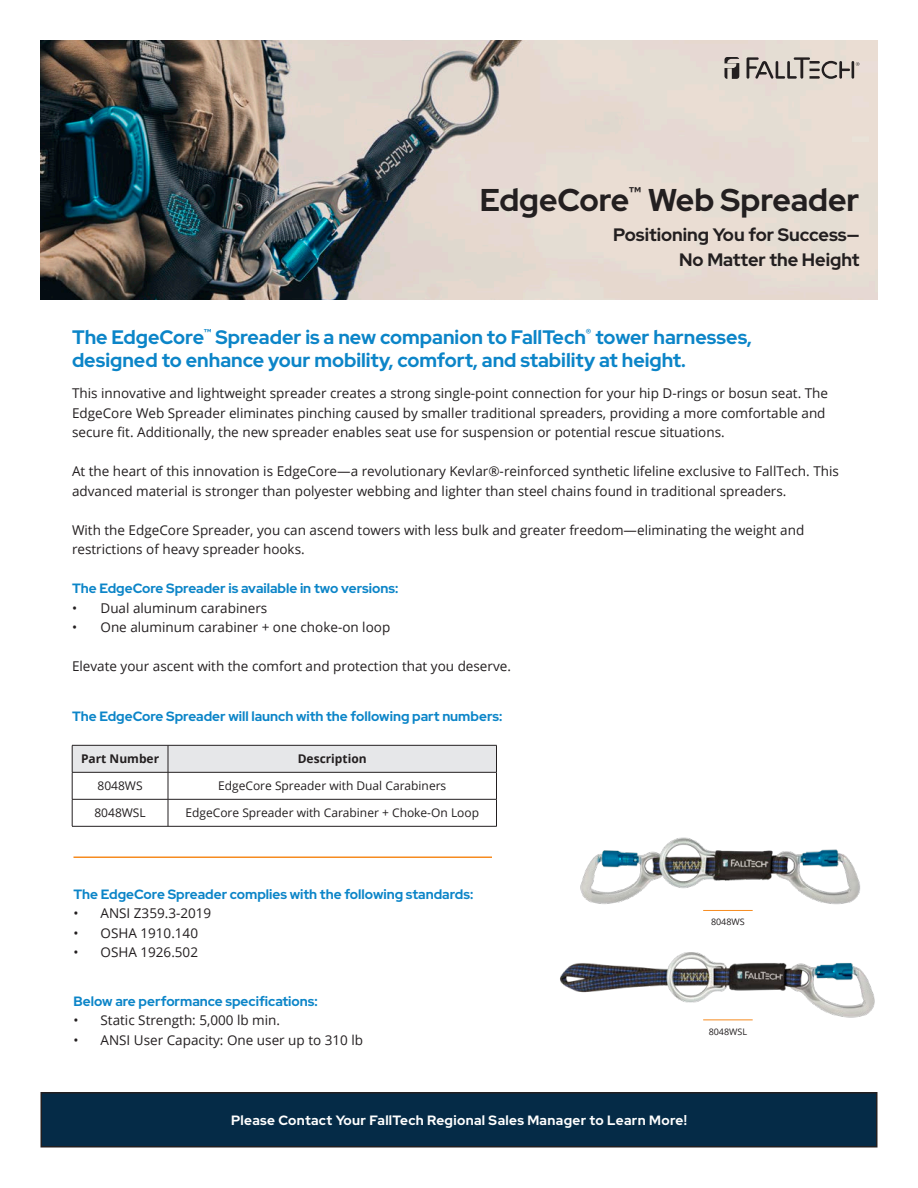
<style>
.page{position:relative;width:918px;height:1188px;background:#fff}
.page>*{position:absolute;margin:0;border:0;box-sizing:border-box;transform-origin:0 0}
.t1{font:700 31.5px "Red Hat Display";color:#231f20}
.t2{font:700 19.5px "Red Hat Display";color:#0c85c8}
.t3{font:700 18px "Red Hat Display";color:#231f20}
.t4{font:13.5px/19.5px "Open Sans";color:#231f20}
.t5{font:700 13.5px "Red Hat Display";color:#0c85c8}
.t6{font:700 13.5px "Red Hat Display";letter-spacing:.025em;color:#fff}
.t7{font:12px "Open Sans";color:#231f20}
.t8{font:700 12px "Open Sans";color:#231f20}
.t9{font:9px "Open Sans";color:#231f20}
</style>
<div class="page">
<img style="left:40px;top:40px;width:838px;height:260px">
<div style="left:41px;top:1093px;width:836px;height:54px;background:#052b47"></div>
<div style="left:40px;top:1092px;width:838px;height:56px;border:2px solid #231f20"></div>
<svg style="left:725px;top:57px;width:14px;height:22px"></svg>
<svg style="left:747px;top:57px;width:112px;height:22px;background:#aea6a0"></svg>
<svg style="left:72px;top:745px;width:425px;height:81px"></svg>
<hr style="left:72px;top:826px;width:96px;height:1px;background:#231f20">
<hr style="left:168px;top:826px;width:329px;height:1px;background:#231f20">
<hr style="left:74px;top:856px;width:418px;height:2px;background:#f68b1f">
<img style="left:580px;top:837px;width:280px;height:68px">
<img style="left:560px;top:952px;width:315px;height:68px">
<hr style="left:703px;top:910px;width:50px;height:1px;background:#f68b1f">
<hr style="left:703px;top:1020px;width:50px;height:1px;background:#f68b1f">
<p class="t1" style="left:480px;top:179px;width:381px">EdgeCore<sup>™</sup> Web Spreader</p>
<p class="t3" style="left:613px;top:222px;width:248px">Positioning You for Success—</p>
<p class="t3" style="left:679px;top:248px;width:182px">No Matter the Height</p>
<p class="t2" style="left:72px;top:324px;width:681px">The EdgeCore<sup>™</sup> Spreader is a new companion to FallTech<sup>®</sup> tower harnesses,</p>
<p class="t2" style="left:72px;top:348px;width:615px">designed to enhance your mobility, comfort, and stability at height.</p>
<p class="t4" style="left:72px;top:383px;width:758px">This innovative and lightweight spreader creates a strong single-point connection for your hip D-rings or bosun seat. The<br>EdgeCore Web Spreader eliminates pinching caused by smaller traditional spreaders, providing a more comfortable and secure fit. Additionally, the new spreader enables seat use for suspension or potential rescue situations.</p>
<p class="t4" style="left:72px;top:461px;width:768px">At the heart of this innovation is EdgeCore—a revolutionary Kevlar®-reinforced synthetic lifeline exclusive to FallTech. This advanced material is stronger than polyester webbing and lighter than steel chains found in traditional spreaders.</p>
<p class="t4" style="left:72px;top:520px;width:734px">With the EdgeCore Spreader, you can ascend towers with less bulk and greater freedom—eliminating the weight and restrictions of heavy spreader hooks.</p>
<p class="t5" style="left:72px;top:580px;width:328px">The EdgeCore Spreader is available in two versions:</p>
<p class="t4" style="left:72px;top:598px;width:197px">• Dual aluminum carabiners</p>
<p class="t4" style="left:72px;top:617px;width:320px">• One aluminum carabiner + one choke-on loop</p>
<p class="t4" style="left:72px;top:656px;width:440px">Elevate your ascent with the comfort and protection that you deserve.</p>
<p class="t5" style="left:72px;top:708px;width:432px">The EdgeCore Spreader will launch with the following part numbers:</p>
<p class="t8" style="left:81px;top:751px;width:80px">Part Number</p>
<p class="t8" style="left:298px;top:751px;width:70px">Description</p>
<p class="t7" style="left:98px;top:778px;width:47px">8048WS</p>
<p class="t7" style="left:218px;top:778px;width:230px">EdgeCore Spreader with Dual Carabiners</p>
<p class="t7" style="left:94px;top:805px;width:53px">8048WSL</p>
<p class="t7" style="left:185px;top:805px;width:295px">EdgeCore Spreader with Carabiner + Choke-On Loop</p>
<p class="t5" style="left:74px;top:885px;width:401px">The EdgeCore Spreader complies with the following standards:</p>
<p class="t4" style="left:74px;top:903px;width:139px">• ANSI Z359.3-2019</p>
<p class="t4" style="left:74px;top:923px;width:126px">• OSHA 1910.140</p>
<p class="t4" style="left:74px;top:942px;width:126px">• OSHA 1926.502</p>
<p class="t5" style="left:74px;top:992px;width:246px">Below are performance specifications:</p>
<p class="t4" style="left:74px;top:1010px;width:208px">• Static Strength: 5,000 lb min.</p>
<p class="t4" style="left:74px;top:1030px;width:291px">• ANSI User Capacity: One user up to 310 lb</p>
<p class="t9" style="left:711px;top:916px;width:35px">8048WS</p>
<p class="t9" style="left:709px;top:1025px;width:40px">8048WSL</p>
<p class="t6" style="left:231px;top:1112px;width:458px">Please Contact Your FallTech Regional Sales Manager to Learn More!</p>
</div>
